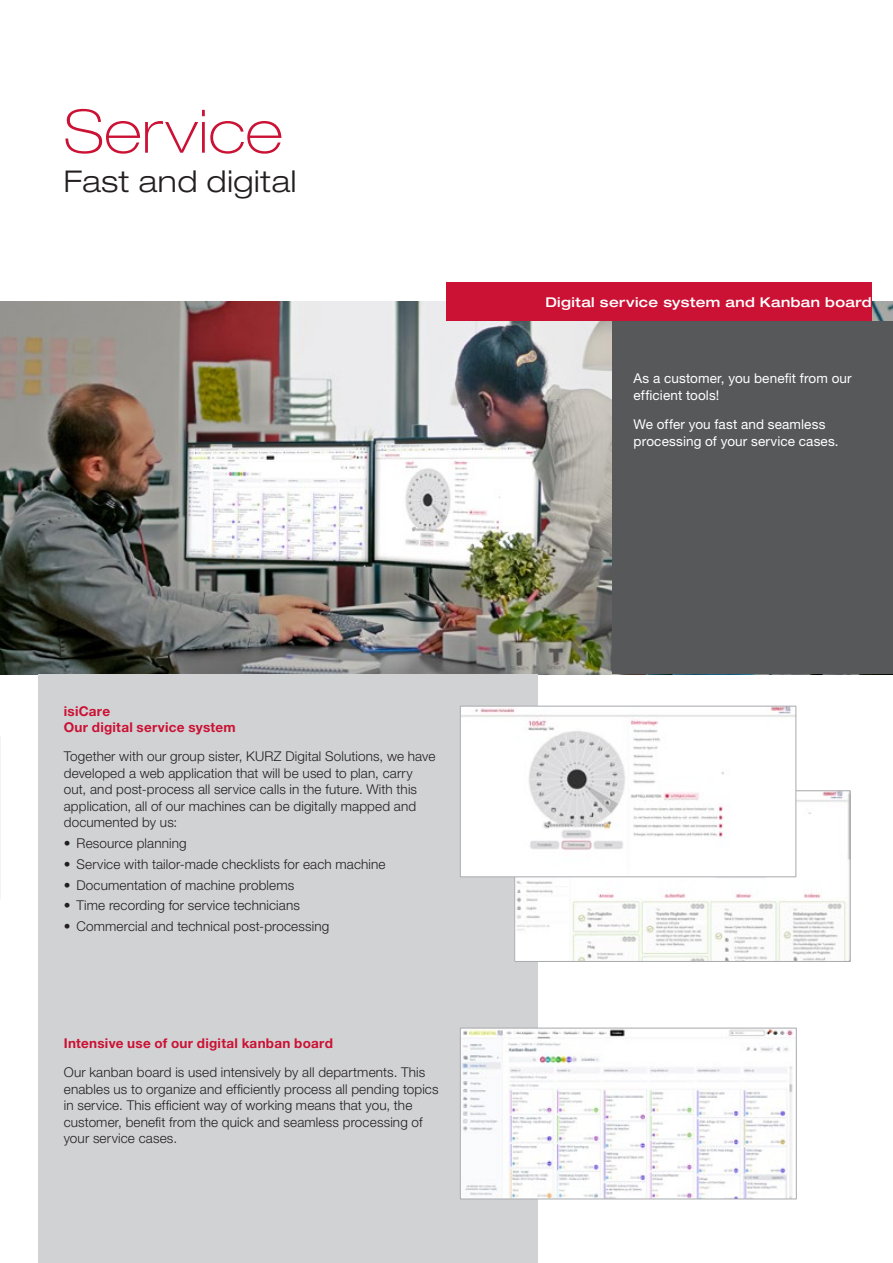
<style>
.page{position:relative;width:893px;height:1263px;background:#fff}
.page>*{position:absolute;margin:0;border:0;box-sizing:border-box;transform-origin:0 0}
.t1{font:100 expanded 60px "Helvetica Neue LT Std";letter-spacing:.01em;color:#cb1134}
.t2{font:300 expanded 30px "Helvetica Neue LT Std";letter-spacing:.025em;color:#231f20}
.t3{font:300 13.5px/16.5px "Helvetica Neue LT Std";letter-spacing:.01em;color:#231f20}
.t4{font:13.5px/16.5px "Helvetica Neue LT Std";letter-spacing:.01em;color:#fff}
.t5{font:700 13.5px/16.5px "Helvetica Neue LT Std";letter-spacing:.02em;color:#cb1134}
.t6{font:500 expanded 13.5px "Helvetica Neue LT Std";letter-spacing:.03em;color:#fff}
</style>
<div class="page">
<img style="left:0;top:737px;width:1px;height:162px">
<img style="left:0;top:302px;width:893px;height:372px">
<div style="left:38px;top:674px;width:499px;height:589px;background:#d1d2d4"></div>
<div style="left:612px;top:321px;width:281px;height:353px;background:#57585a"></div>
<img style="left:516px;top:792px;width:332px;height:168px">
<div style="left:514px;top:790px;width:336px;height:172px;border:1px solid #a8a9ad"></div>
<img style="left:462px;top:1030px;width:331px;height:167px">
<div style="left:460px;top:1028px;width:336px;height:171px;border:1px solid #a8a9ad"></div>
<img style="left:462px;top:708px;width:332px;height:167px">
<div style="left:460px;top:706px;width:336px;height:171px;border:1px solid #a8a9ad"></div>
<div style="left:446px;top:283px;width:426px;height:38px;background:#cb1134"></div>
<h1 class="t1" style="left:64px;top:96px;width:220px">Service</h1>
<h2 class="t2" style="left:64px;top:163px;width:234px">Fast and digital</h2>
<p class="t5" style="left:64px;top:702px;width:173px">isiCare<br>Our digital service system</p>
<p class="t3" style="left:64px;top:748px;width:373px">Together with our group sister, KURZ Digital Solutions, we have developed a web application that will be used to plan, carry out, and post-process all service calls in the future. With this application, all of our machines can be digitally mapped and documented by us:</p>
<p class="t3" style="left:64px;top:835px;width:124px">• Resource planning</p>
<p class="t3" style="left:64px;top:855px;width:323px">• Service with tailor-made checklists for each machine</p>
<p class="t3" style="left:64px;top:876px;width:232px">• Documentation of machine problems</p>
<p class="t3" style="left:64px;top:897px;width:238px">• Time recording for service technicians</p>
<p class="t3" style="left:64px;top:918px;width:267px">• Commercial and technical post-processing</p>
<p class="t5" style="left:64px;top:1035px;width:271px">Intensive use of our digital kanban board</p>
<p class="t3" style="left:64px;top:1064px;width:376px">Our kanban board is used intensively by all departments. This enables us to organize and efficiently process all pending topics in service. This efficient way of working means that you, the customer, benefit from the quick and seamless processing of your service cases.</p>
<p class="t6" style="left:545px;top:294px;width:328px">Digital service system and Kanban board</p>
<p class="t4" style="left:634px;top:370px;width:220px">As a customer, you benefit from our efficient tools!</p>
<p class="t4" style="left:634px;top:416px;width:207px">We offer you fast and seamless processing of your service cases.</p>
</div>
